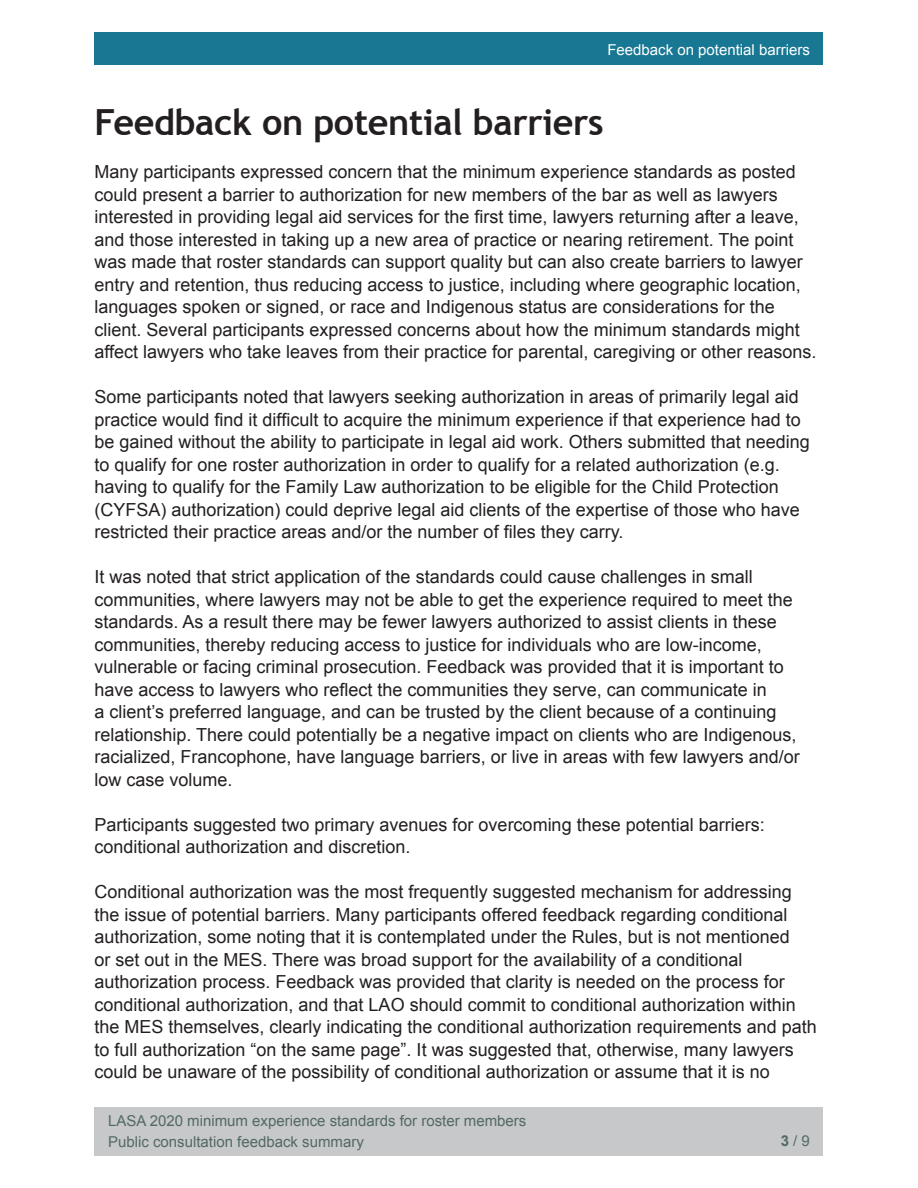
<style>
.page{position:relative;width:918px;height:1188px;background:#fff}
.page>*{position:absolute;margin:0;border:0;box-sizing:border-box;transform-origin:0 0}
.Heading_2{font:700 36px "Trebuchet MS";letter-spacing:-.01em;color:#231f20}
.t1{font:18px/22.5px "Arial";color:#231f20}
.t2{font:15px/21px "Arial";color:#546964}
.t3{font:15px "Arial";color:#fff}
.s1{font-weight:700}
</style>
<div class="page">
<div style="left:94px;top:1107px;width:730px;height:49px;background:#c6c8c9"></div>
<div style="left:94px;top:32px;width:730px;height:33px;background:#187893"></div>
<p class="t3" style="left:607px;top:40px;width:204px">Feedback on potential barriers</p>
<h2 class="Heading_2" style="left:94px;top:99px;width:511px">Feedback on potential barriers</h2>
<p class="t1" style="left:94px;top:161px;width:723px">Many participants expressed concern that the minimum experience standards as posted could present a barrier to authorization for new members of the bar as well as lawyers interested in providing legal aid services for the first time, lawyers returning after a leave, and those interested in taking up a new area of practice or nearing retirement. The point was made that roster standards can support quality but can also create barriers to lawyer entry and retention, thus reducing access to justice, including where geographic location, languages spoken or signed, or race and Indigenous status are considerations for the client. Several participants expressed concerns about how the minimum standards might affect lawyers who take leaves from their practice for parental, caregiving or other reasons.</p>
<p class="t1" style="left:94px;top:386px;width:717px">Some participants noted that lawyers seeking authorization in areas of primarily legal aid practice would find it difficult to acquire the minimum experience if that experience had to be gained without the ability to participate in legal aid work. Others submitted that needing to qualify for one roster authorization in order to qualify for a related authorization (e.g. having to qualify for the Family Law authorization to be eligible for the Child Protection (CYFSA) authorization) could deprive legal aid clients of the expertise of those who have restricted their practice areas and/or the number of files they carry.</p>
<p class="t1" style="left:94px;top:566px;width:707px">It was noted that strict application of the standards could cause challenges in small communities, where lawyers may not be able to get the experience required to meet the standards. As a result there may be fewer lawyers authorized to assist clients in these communities, thereby reducing access to justice for individuals who are low-income, vulnerable or facing criminal prosecution. Feedback was provided that it is important to have access to lawyers who reflect the communities they serve, can communicate in<br>a client’s preferred language, and can be trusted by the client because of a continuing relationship. There could potentially be a negative impact on clients who are Indigenous, racialized, Francophone, have language barriers, or live in areas with few lawyers and/or low case volume.</p>
<p class="t1" style="left:94px;top:813px;width:672px">Participants suggested two primary avenues for overcoming these potential barriers: conditional authorization and discretion.</p>
<p class="t1" style="left:94px;top:881px;width:724px">Conditional authorization was the most frequently suggested mechanism for addressing the issue of potential barriers. Many participants offered feedback regarding conditional authorization, some noting that it is contemplated under the Rules, but is not mentioned<br>or set out in the MES. There was broad support for the availability of a conditional authorization process. Feedback was provided that clarity is needed on the process for conditional authorization, and that LAO should commit to conditional authorization within the MES themselves, clearly indicating the conditional authorization requirements and path to full authorization “on the same page”. It was suggested that, otherwise, many lawyers could be unaware of the possibility of conditional authorization or assume that it is no</p>
<p class="t2" style="left:108px;top:1110px;width:420px">LASA 2020 minimum experience standards for roster members<br>Public consultation feedback summary</p>
<p class="t2" style="left:781px;top:1130px;width:31px"><span class="s1">3</span> / 9</p>
</div>
